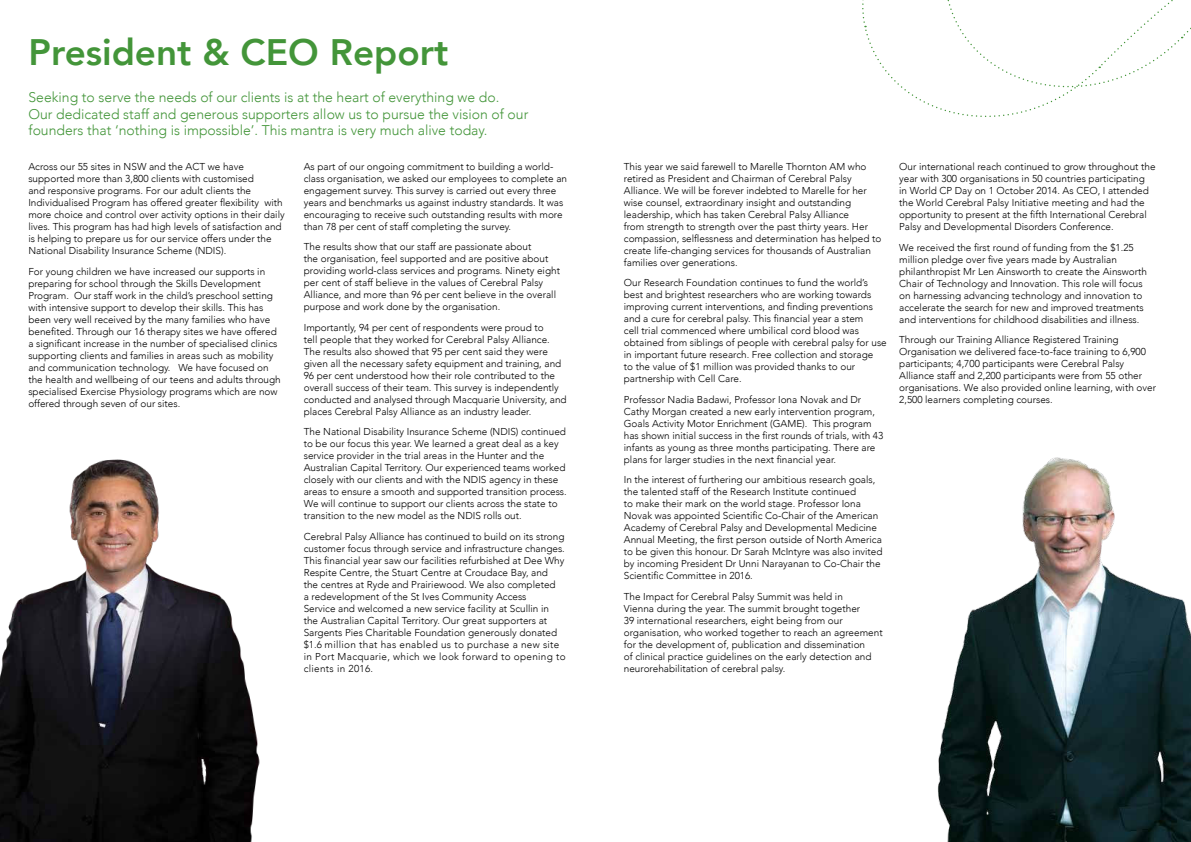
<style>
.page{position:relative;width:1191px;height:842px;background:#fff}
.page>*{position:absolute;margin:0;border:0;box-sizing:border-box;transform-origin:0 0}
.t1{font:800 36.8px "Avenir";color:#439539}
.t2{font:300 14px/16.8px "Avenir";color:#439539}
.t3{font:300 10px/12px "Avenir";color:#000}
</style>
<div class="page">
<img style="left:0;top:459px;width:260px;height:383px">
<img style="left:937px;top:457px;width:254px;height:385px">
<svg style="left:862px;top:0;width:329px;height:117px"></svg>
<h1 class="t1" style="left:29px;top:37px;width:421px">President &amp; CEO Report</h1>
<h2 class="t2" style="left:29px;top:90px;width:501px">Seeking to serve the needs of our clients is at the heart of everything we do.<br>Our dedicated staff and generous supporters allow us to pursue the vision of our founders that ‘nothing is impossible’. This mantra is very much alive today.</h2>
<p class="t3" style="left:28px;top:161px;width:258px">Across our 55 sites in NSW and the ACT we have supported more than 3,800 clients with customised<br>and responsive programs. For our adult clients the Individualised Program has offered greater flexibility with more choice and control over activity options in their daily lives. This program has had high levels of satisfaction and is helping to prepare us for our service offers under the National Disability Insurance Scheme (NDIS).</p>
<p class="t3" style="left:28px;top:266px;width:254px">For young children we have increased our supports in preparing for school through the Skills Development Program. Our staff work in the child’s preschool setting with intensive support to develop their skills. This has been very well received by the many families who have benefited. Through our 16 therapy sites we have offered a significant increase in the number of specialised clinics supporting clients and families in areas such as mobility and communication technology. We have focused on the health and wellbeing of our teens and adults through specialised Exercise Physiology programs which are now offered through seven of our sites.</p>
<p class="t3" style="left:304px;top:161px;width:265px">As part of our ongoing commitment to building a world&shy;class organisation, we asked our employees to complete an engagement survey. This survey is carried out every three years and benchmarks us against industry standards. It was encouraging to receive such outstanding results with more than 78 per cent of staff completing the survey.</p>
<p class="t3" style="left:304px;top:241px;width:258px">The results show that our staff are passionate about<br>the organisation, feel supported and are positive about providing world-class services and programs. Ninety eight per cent of staff believe in the values of Cerebral Palsy Alliance, and more than 96 per cent believe in the overall purpose and work done by the organisation.</p>
<p class="t3" style="left:304px;top:322px;width:264px">Importantly, 94 per cent of respondents were proud to<br>tell people that they worked for Cerebral Palsy Alliance.<br>The results also showed that 95 per cent said they were given all the necessary safety equipment and training, and 96 per cent understood how their role contributed to the overall success of their team. This survey is independently conducted and analysed through Macquarie University, and places Cerebral Palsy Alliance as an industry leader.</p>
<p class="t3" style="left:304px;top:426px;width:264px">The National Disability Insurance Scheme (NDIS) continued to be our focus this year. We learned a great deal as a key service provider in the trial areas in the Hunter and the Australian Capital Territory. Our experienced teams worked closely with our clients and with the NDIS agency in these areas to ensure a smooth and supported transition process.<br>We will continue to support our clients across the state to transition to the new model as the NDIS rolls out.</p>
<p class="t3" style="left:304px;top:531px;width:263px">Cerebral Palsy Alliance has continued to build on its strong customer focus through service and infrastructure changes.<br>This financial year saw our facilities refurbished at Dee Why Respite Centre, the Stuart Centre at Croudace Bay, and<br>the centres at Ryde and Prairiewood. We also completed<br>a redevelopment of the St Ives Community Access<br>Service and welcomed a new service facility at Scullin in the Australian Capital Territory. Our great supporters at Sargents Pies Charitable Foundation generously donated $1.6 million that has enabled us to purchase a new site in Port Macquarie, which we look forward to opening to clients in 2016.</p>
<p class="t3" style="left:624px;top:161px;width:259px">This year we said farewell to Marelle Thornton AM who retired as President and Chairman of Cerebral Palsy Alliance. We will be forever indebted to Marelle for her wise counsel, extraordinary insight and outstanding leadership, which has taken Cerebral Palsy Alliance<br>from strength to strength over the past thirty years. Her compassion, selflessness and determination has helped to create life-changing services for thousands of Australian families over generations.</p>
<p class="t3" style="left:624px;top:277px;width:264px">Our Research Foundation continues to fund the world’s best and brightest researchers who are working towards improving current interventions, and finding preventions and a cure for cerebral palsy. This financial year a stem<br>cell trial commenced where umbilical cord blood was obtained from siblings of people with cerebral palsy for use in important future research. Free collection and storage<br>to the value of $1 million was provided thanks to our partnership with Cell Care.</p>
<p class="t3" style="left:624px;top:394px;width:261px">Professor Nadia Badawi, Professor Iona Novak and Dr Cathy Morgan created a new early intervention program, Goals Activity Motor Enrichment (GAME). This program has shown initial success in the first rounds of trials, with 43 infants as young as three months participating. There are plans for larger studies in the next financial year.</p>
<p class="t3" style="left:624px;top:474px;width:260px">In the interest of furthering our ambitious research goals, the talented staff of the Research Institute continued<br>to make their mark on the world stage. Professor Iona Novak was appointed Scientific Co-Chair of the American Academy of Cerebral Palsy and Developmental Medicine Annual Meeting, the first person outside of North America to be given this honour. Dr Sarah McIntyre was also invited by incoming President Dr Unni Narayanan to Co-Chair the Scientific Committee in 2016.</p>
<p class="t3" style="left:624px;top:591px;width:260px">The Impact for Cerebral Palsy Summit was held in<br>Vienna during the year. The summit brought together<br>39 international researchers, eight being from our organisation, who worked together to reach an agreement for the development of, publication and dissemination<br>of clinical practice guidelines on the early detection and neurorehabilitation of cerebral palsy.</p>
<p class="t3" style="left:899px;top:161px;width:258px">Our international reach continued to grow throughout the year with 300 organisations in 50 countries participating<br>in World CP Day on 1 October 2014. As CEO, I attended the World Cerebral Palsy Initiative meeting and had the opportunity to present at the fifth International Cerebral Palsy and Developmental Disorders Conference.</p>
<p class="t3" style="left:899px;top:241px;width:249px">We received the first round of funding from the $1.25 million pledge over five years made by Australian philanthropist Mr Len Ainsworth to create the Ainsworth Chair of Technology and Innovation. This role will focus on harnessing advancing technology and innovation to accelerate the search for new and improved treatments and interventions for childhood disabilities and illness.</p>
<p class="t3" style="left:899px;top:334px;width:258px">Through our Training Alliance Registered Training Organisation we delivered face-to-face training to 6,900 participants; 4,700 participants were Cerebral Palsy Alliance staff and 2,200 participants were from 55 other organisations. We also provided online learning, with over 2,500 learners completing courses.</p>
</div>
